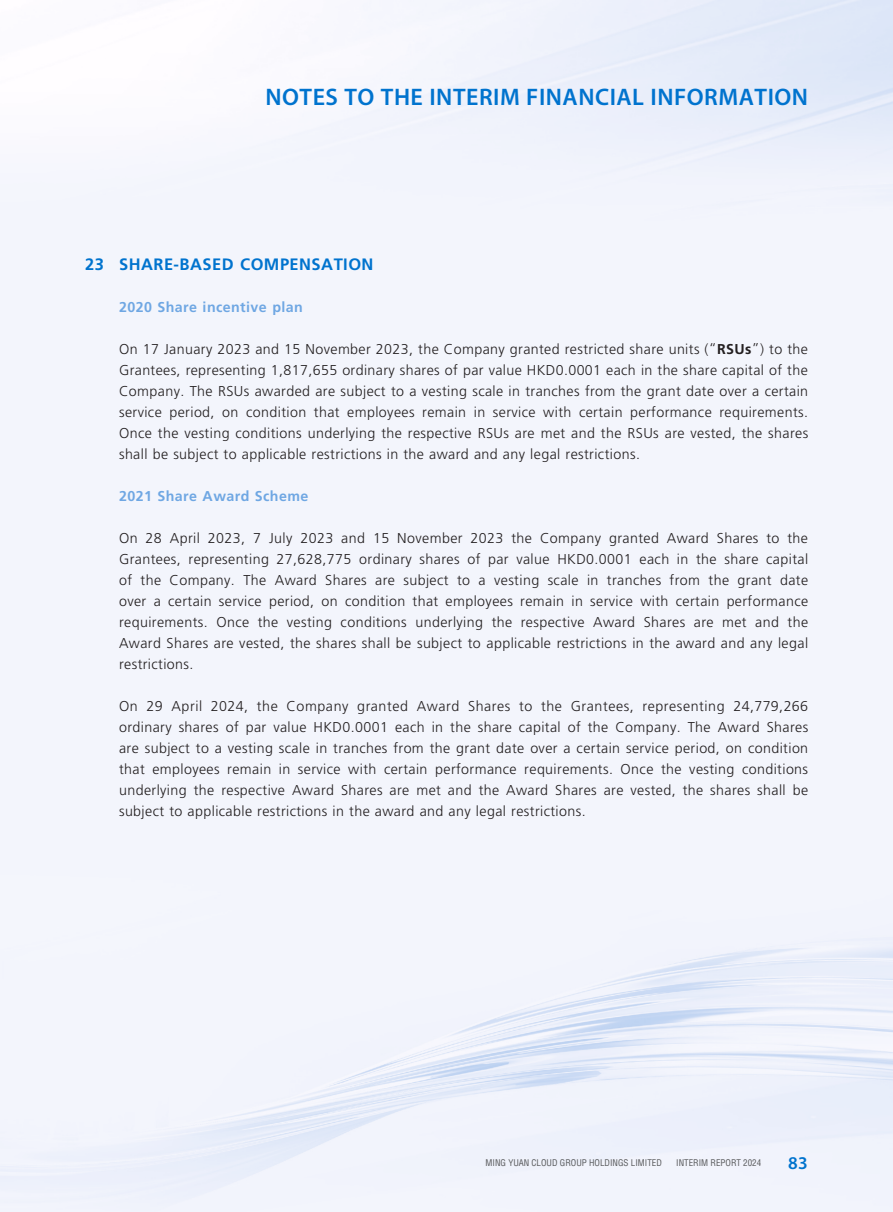
<style>
.page{position:relative;width:893px;height:1212px;background:#fff}
.page>*{position:absolute;margin:0;border:0;box-sizing:border-box;transform-origin:0 0}
.t1{font:600 24px "Myriad Pro";letter-spacing:.02em;color:#0073ce}
.t2{font:600 18px "Myriad Pro";color:#0073ce}
.t3{font:700 16.5px "Frutiger LT Std";letter-spacing:.03em;color:#0073ce}
.t4{font:300 14.25px/21px "Frutiger LT Std";letter-spacing:.03em;color:#231f20;text-align:justify}
.t5{font:700 14.25px "Frutiger LT Std";letter-spacing:.03em;color:#6fa7e3}
.t6{font:condensed 9px "Helvetica LT Std";color:#57585a}
.s1{font-weight:700}
</style>
<div class="page">
<h1 class="t1" style="left:265px;top:82px;width:544px">NOTES TO THE INTERIM FINANCIAL INFORMATION</h1>
<p class="t3" style="left:85px;top:254px;width:290px">23 SHARE-BASED COMPENSATION</p>
<p class="t5" style="left:119px;top:299px;width:185px">2020 Share incentive plan</p>
<p class="t4" style="left:119px;top:339px;width:691px">On 17 January 2023 and 15 November 2023, the Company granted restricted share units (“<span class="s1">RSUs</span>”) to the Grantees, representing 1,817,655 ordinary shares of par value HKD0.0001 each in the share capital of the Company. The RSUs awarded are subject to a vesting scale in tranches from the grant date over a certain service period, on condition that employees remain in service with certain performance requirements.<br>Once the vesting conditions underlying the respective RSUs are met and the RSUs are vested, the shares shall be subject to applicable restrictions in the award and any legal restrictions.</p>
<p class="t5" style="left:119px;top:488px;width:191px">2021 Share Award Scheme</p>
<p class="t4" style="left:119px;top:528px;width:691px">On 28 April 2023, 7 July 2023 and 15 November 2023 the Company granted Award Shares to the Grantees, representing 27,628,775 ordinary shares of par value HKD0.0001 each in the share capital of the Company. The Award Shares are subject to a vesting scale in tranches from the grant date over a certain service period, on condition that employees remain in service with certain performance requirements. Once the vesting conditions underlying the respective Award Shares are met and the Award Shares are vested, the shares shall be subject to applicable restrictions in the award and any legal restrictions.</p>
<p class="t4" style="left:119px;top:696px;width:691px">On 29 April 2024, the Company granted Award Shares to the Grantees, representing 24,779,266 ordinary shares of par value HKD0.0001 each in the share capital of the Company. The Award Shares are subject to a vesting scale in tranches from the grant date over a certain service period, on condition that employees remain in service with certain performance requirements. Once the vesting conditions underlying the respective Award Shares are met and the Award Shares are vested, the shares shall be subject to applicable restrictions in the award and any legal restrictions.</p>
<p class="t6" style="left:486px;top:1157px;width:178px">MING YUAN CLOUD GROUP HOLDINGS LIMITED</p>
<p class="t6" style="left:676px;top:1157px;width:86px">INTERIM REPORT 2024</p>
<p class="t2" style="left:788px;top:1152px;width:21px">83</p>
</div>
